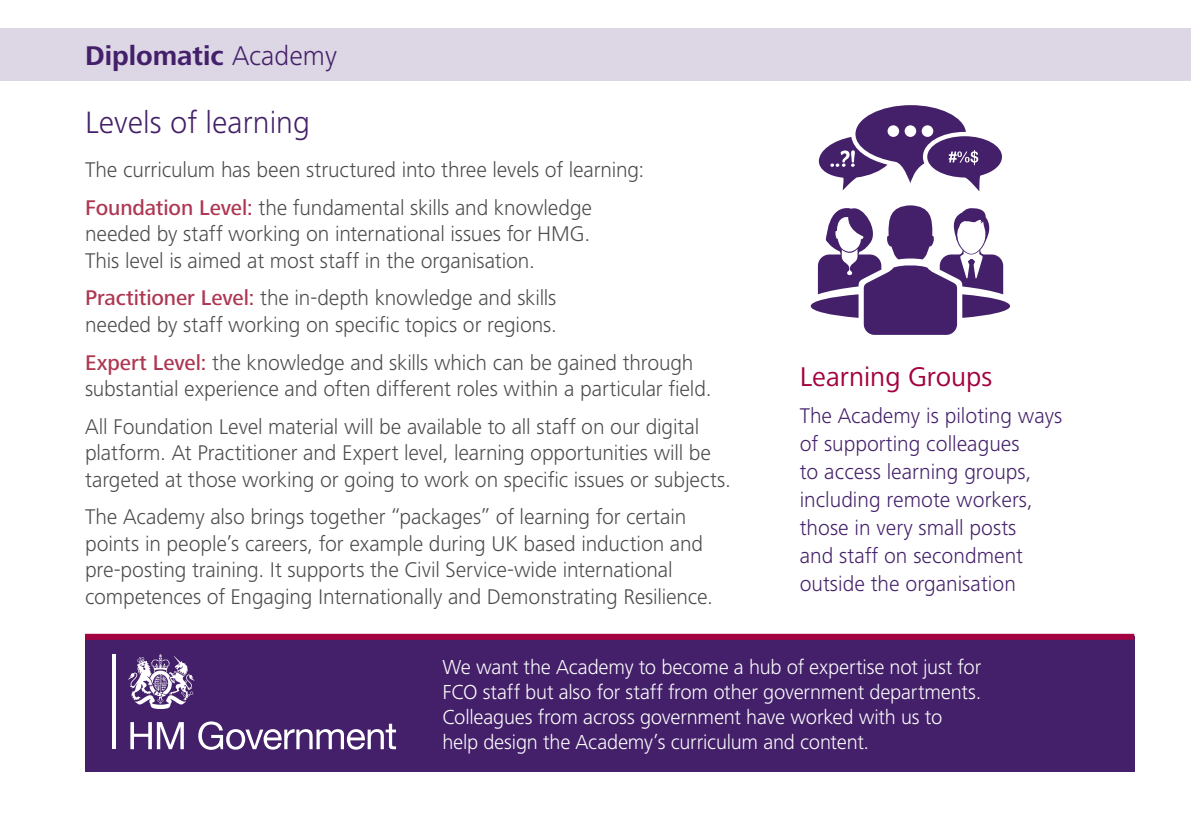
<style>
.page{position:relative;width:1191px;height:840px;background:#fff}
.page>*{position:absolute;margin:0;border:0;box-sizing:border-box;transform-origin:0 0}
.Secondary_heading{font:300 32px "Frutiger Next LT";color:#432069}
.t1{font:700 28px "Frutiger Next LT";color:#432069}
.Section{font:28px "Frutiger Next LT";color:#a2023f}
.Body_text{font:300 22px/26.4px "Frutiger Next LT";letter-spacing:-.005em;color:#4b4b4d}
.Main_text{font:300 22px/28px "Frutiger Next LT";color:#432069}
.Body_text-2{font:300 21px/25.2px "Frutiger Next LT";letter-spacing:-.01em;color:#fff}
.s1{font-weight:300}
.s2{font-weight:500;color:#ae3752}
</style>
<div class="page">
<div style="left:0;top:28px;width:1191px;height:53px;background:#ddd6e5"></div>
<svg style="left:810px;top:205px;width:200px;height:130px"></svg>
<svg style="left:819px;top:105px;width:183px;height:86px"></svg>
<div style="left:85px;top:636px;width:1049px;height:135px;background:#432069"></div>
<div style="left:85px;top:633px;width:1049px;height:6px;background:#a2023f"></div>
<hr style="left:112px;top:654px;width:3px;height:94px;background:#fff">
<svg style="left:130px;top:722px;width:54px;height:26px"></svg>
<svg style="left:198px;top:721px;width:198px;height:28px"></svg>
<svg style="left:128px;top:654px;width:67px;height:54px"></svg>
<p class="t1" style="left:85px;top:40px;width:253px">Diplomatic <span class="s1">Academy</span></p>
<p class="Secondary_heading" style="left:85px;top:105px;width:226px">Levels of learning</p>
<p class="Body_text" style="left:85px;top:156px;width:561px">The curriculum has been structured into three levels of learning:</p>
<p class="Body_text" style="left:85px;top:194px;width:508px;text-align:justify"><span class="s2">Foundation Level:</span> the fundamental skills and knowledge needed by staff working on international issues for HMG.<br>This level is aimed at most staff in the organisation.</p>
<p class="Body_text" style="left:85px;top:285px;width:473px"><span class="s2">Practitioner Level:</span> the in-depth knowledge and skills needed by staff working on specific topics or regions.</p>
<p class="Body_text" style="left:85px;top:349px;width:628px"><span class="s2">Expert Level:</span> the knowledge and skills which can be gained through substantial experience and often different roles within a particular field.</p>
<p class="Body_text" style="left:85px;top:413px;width:647px">All Foundation Level material will be available to all staff on our digital platform. At Practitioner and Expert level, learning opportunities will be targeted at those working or going to work on specific issues or subjects.</p>
<p class="Body_text" style="left:85px;top:503px;width:629px">The Academy also brings together “packages” of learning for certain points in people’s careers, for example during UK based induction and pre-posting training. It supports the Civil Service-wide international competences of Engaging Internationally and Demonstrating Resilience.</p>
<p class="Section" style="left:799px;top:361px;width:194px">Learning Groups</p>
<p class="Main_text" style="left:799px;top:402px;width:264px">The Academy is piloting ways of supporting colleagues<br>to access learning groups, including remote workers, those in very small posts<br>and staff on secondment outside the organisation</p>
<p class="Body_text-2" style="left:442px;top:653px;width:540px">We want the Academy to become a hub of expertise not just for FCO staff but also for staff from other government departments.<br>Colleagues from across government have worked with us to help design the Academy’s curriculum and content.</p>
</div>
